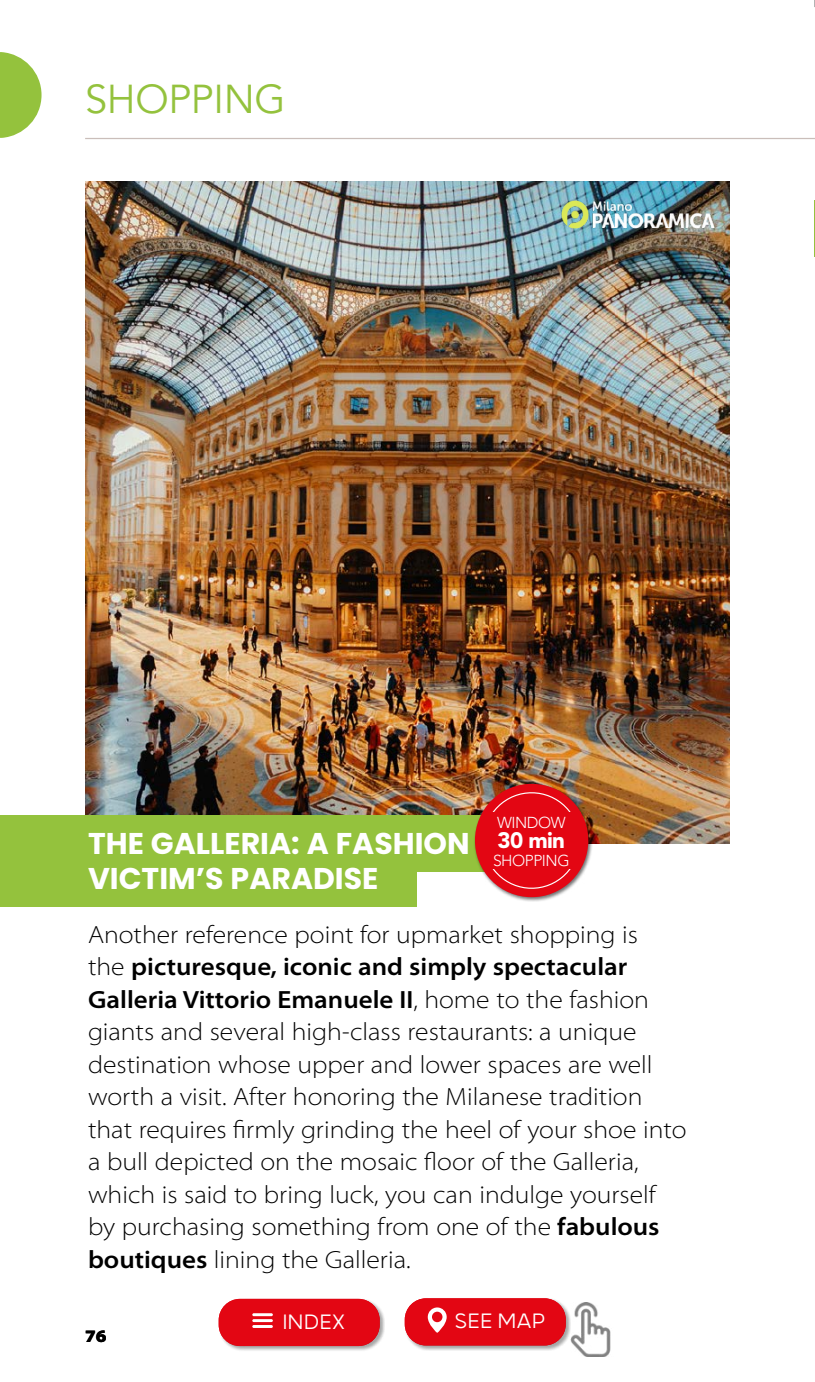
<style>
.page{position:relative;width:815px;height:1382px;background:#fff}
.page>*{position:absolute;margin:0;border:0;box-sizing:border-box;transform-origin:0 0}
.t1{font:40px "Avenir LT Std";letter-spacing:-.01em;color:#94c23d}
.t2{font:700 30px/35px "Poppins";color:#fff}
.t3{font:300 semi-expanded 25px/32.5px "Myriad Pro";color:#000}
.t4{font:300 25px "Grold";color:#fff}
.t5{font:900 22.25px "Avenir LT Std";color:#fff}
.t6{font:900 semi-expanded 17.5px "Myriad Pro";color:#000}
.t7{font:300 15.75px "Avenir LT Std";letter-spacing:-.03em;color:#fff}
.s1{font-weight:600}
</style>
<div class="page">
<svg style="left:0;top:52px;width:42px;height:86px"></svg>
<hr style="left:85px;top:138px;width:730px;height:1px;background:#cabeba">
<img style="left:571px;top:1303px;width:40px;height:54px">
<div style="left:219px;top:1298px;width:166px;height:53px;background:#000;opacity:.2"></div>
<div style="left:219px;top:1299px;width:161px;height:47px;background:#e30613;border-radius:21px"></div>
<div style="left:405px;top:1298px;width:166px;height:53px;background:#000;opacity:.2"></div>
<div style="left:405px;top:1298px;width:161px;height:47px;background:#e30613;border-radius:21px"></div>
<svg style="left:428px;top:1307px;width:19px;height:26px"></svg>
<hr style="left:252px;top:1313px;width:21px;height:3px;background:#fff">
<hr style="left:252px;top:1319px;width:21px;height:3px;background:#fff">
<hr style="left:252px;top:1325px;width:21px;height:3px;background:#fff">
<img style="left:85px;top:181px;width:645px;height:662px">
<div style="left:0;top:815px;width:509px;height:56px;background:#94c23d"></div>
<div style="left:0;top:850px;width:417px;height:57px;background:#94c23d"></div>
<img style="left:468px;top:777px;width:127px;height:125px">
<div style="left:483px;top:812px;width:97px;height:57px;background:#e30613"></div>
<img style="left:562px;top:201px;width:153px;height:28px">
<hr style="left:814px;top:201px;width:1px;height:56px;background:#94c23d">
<h1 class="t1" style="left:85px;top:76px;width:202px">SHOPPING</h1>
<p class="t7" style="left:497px;top:813px;width:70px">WINDOW</p>
<p class="t5" style="left:498px;top:826px;width:69px">30 min</p>
<p class="t7" style="left:493px;top:851px;width:78px">SHOPPING</p>
<p class="t2" style="left:88px;top:826px;width:383px">THE GALLERIA: A FASHION<br>VICTIM’S PARADISE</p>
<p class="t3" style="left:88px;top:919px;width:600px">Another reference point for upmarket shopping is<br>the <span class="s1">picturesque, iconic and simply spectacular Galleria Vittorio Emanuele II</span>, home to the fashion giants and several high-class restaurants: a unique destination whose upper and lower spaces are well worth a visit. After honoring the Milanese tradition that requires firmly grinding the heel of your shoe into a bull depicted on the mosaic floor of the Galleria, which is said to bring luck, you can indulge yourself by purchasing something from one of the <span class="s1">fabulous boutiques</span> lining the Galleria.</p>
<p class="t6" style="left:85px;top:1326px;width:23px">76</p>
<p class="t4" style="left:282px;top:1307px;width:64px">INDEX</p>
<p class="t4" style="left:454px;top:1306px;width:92px">SEE MAP</p>
</div>
